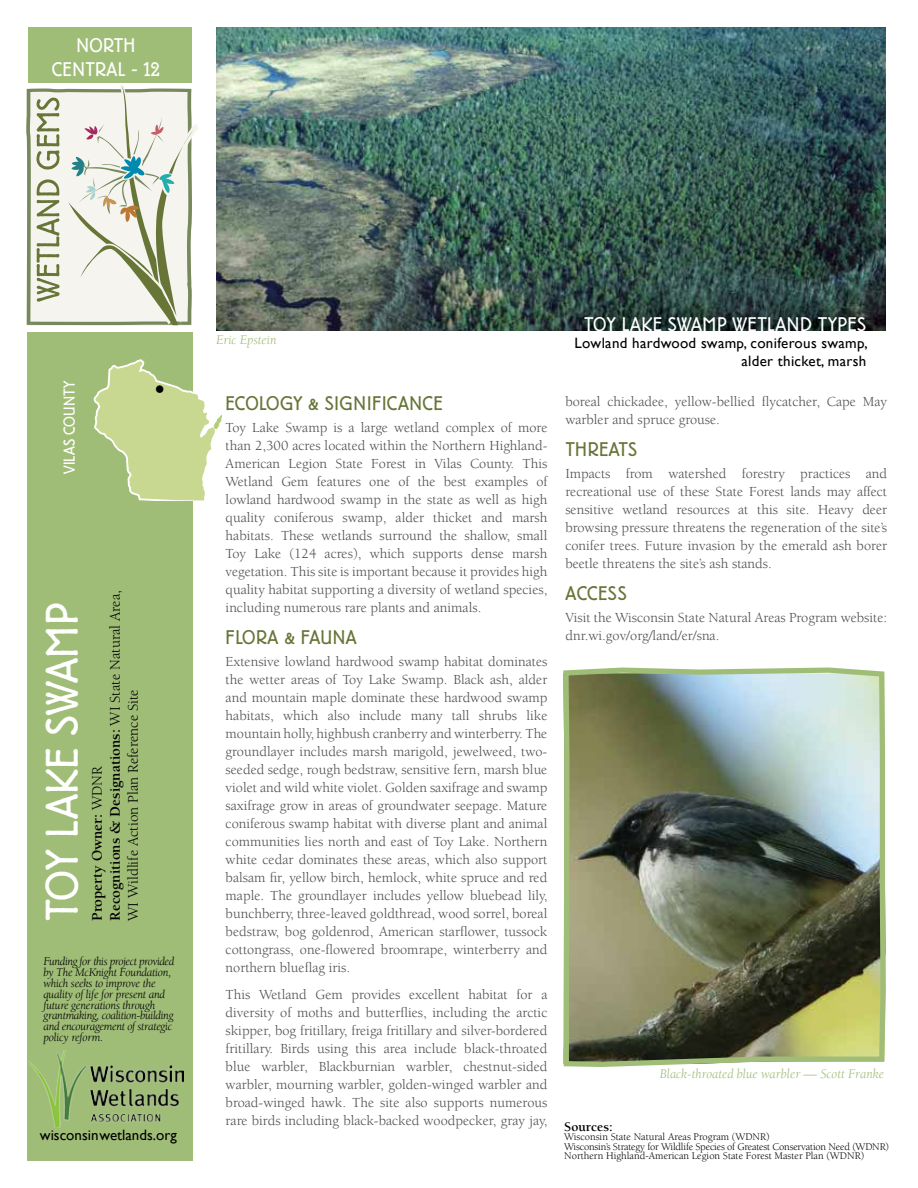
<style>
.page{position:relative;width:918px;height:1188px;background:#fff}
.page>*{position:absolute;margin:0;border:0;box-sizing:border-box;transform-origin:0 0}
.t1{font:300 45px "Berliner Grotesk";color:#fff}
.t2{font:30px "Times New Roman";color:#000}
.t3{font:300 19.5px "Berliner Grotesk";letter-spacing:.02em;color:#677538}
.t4{font:300 19.5px/23.4px "Berliner Grotesk";letter-spacing:.02em;color:#fff;text-align:center}
.t5{font:300 15.75px "Berliner Grotesk";color:#fff}
.t6{font:15px/18px "Berkeley Std";color:#000}
.t7{font:15px/17.2px "Gill Sans";letter-spacing:.02em;color:#000;text-align:right}
.t8{font:15px "Gill Sans";color:#000}
.t9{font:14.25px/18px "Berkeley Std";color:#4e4c4d;text-align:justify}
.t10{font:italic 13.5px "Berkeley Std";color:#a0bd78}
.t11{font:700 13.5px "Berkeley Std";color:#000}
.t12{font:italic 12px/10.8px "Berkeley Std";letter-spacing:-.02em;color:#000}
.t13{font:10.5px/9.6px "Berkeley Std";color:#000}
.s1{font-weight:700}
</style>
<div class="page">
<div style="left:28px;top:27px;width:164px;height:56px;background:#a0bd78"></div>
<div style="left:28px;top:332px;width:165px;height:829px;background:#a0bd78"></div>
<img style="left:216px;top:27px;width:670px;height:304px">
<svg style="left:26px;top:85px;width:172px;height:240px;background:#d9dcce"></svg>
<svg style="left:94px;top:359px;width:128px;height:142px"></svg>
<img style="left:563px;top:667px;width:323px;height:400px">
<img style="left:28px;top:1051px;width:155px;height:77px">
<h3 class="t4" style="left:52px;top:34px;width:110px">NORTH<br>CENTRAL - 12</h3>
<p class="t5" style="left:60px;top:474px;width:95px;rotate:-90deg">VILAS COUNTY</p>
<h2 class="t2" style="left:154px;top:368px;width:12px">•</h2>
<h1 class="t1" style="left:37px;top:921px;width:318px;rotate:-90deg">TOY LAKE SWAMP</h1>
<p class="t6" style="left:88px;top:921px;width:332px;rotate:-90deg"><span class="s1">Property Owner:</span> WDNR<br><span class="s1">Recognitions &amp; Designations:</span> WI State Natural Area,<br>WI Wildlife Action Plan Reference Site</p>
<p class="t12" style="left:44px;top:957px;width:132px">Funding for this project provided by The McKnight Foundation, which seeks to improve the quality of life for present and future generations through grantmaking, coalition-building and encouragement of strategic policy reform.</p>
<p class="t8" style="left:40px;top:1127px;width:138px">wisconsinwetlands.org</p>
<p class="t10" style="left:216px;top:333px;width:62px">Eric Epstein</p>
<h3 class="t3" style="left:226px;top:392px;width:218px">ECOLOGY &amp; SIGNIFICANCE</h3>
<p class="t9" style="left:226px;top:419px;width:323px">Toy Lake Swamp is a large wetland complex of more than 2,300 acres located within the Northern Highland-American Legion State Forest in Vilas County. This Wetland Gem features one of the best examples of lowland hardwood swamp in the state as well as high quality coniferous swamp, alder thicket and marsh habitats. These wetlands surround the shallow, small Toy Lake (124 acres), which supports dense marsh vegetation. This site is important because it provides high quality habitat supporting a diversity of wetland species, including numerous rare plants and animals.</p>
<h3 class="t3" style="left:226px;top:626px;width:133px">FLORA &amp; FAUNA</h3>
<p class="t9" style="left:226px;top:653px;width:323px">Extensive lowland hardwood swamp habitat dominates the wetter areas of Toy Lake Swamp. Black ash, alder and mountain maple dominate these hardwood swamp habitats, which also include many tall shrubs like mountain holly, highbush cranberry and winterberry. The groundlayer includes marsh marigold, jewelweed, two&shy;seeded sedge, rough bedstraw, sensitive fern, marsh blue violet and wild white violet. Golden saxifrage and swamp saxifrage grow in areas of groundwater seepage. Mature coniferous swamp habitat with diverse plant and animal communities lies north and east of Toy Lake. Northern white cedar dominates these areas, which also support balsam fir, yellow birch, hemlock, white spruce and red maple. The groundlayer includes yellow bluebead lily, bunchberry, three-leaved goldthread, wood sorrel, boreal bedstraw, bog goldenrod, American starflower, tussock cottongrass, one-flowered broomrape, winterberry and northern blueflag iris.</p>
<p class="t9" style="left:226px;top:986px;width:323px">This Wetland Gem provides excellent habitat for a diversity of moths and butterflies, including the arctic skipper, bog fritillary, freiga fritillary and silver-bordered fritillary. Birds using this area include black-throated blue warbler, Blackburnian warbler, chestnut-sided warbler, mourning warbler, golden-winged warbler and broad-winged hawk. The site also supports numerous rare birds including black-backed woodpecker, gray jay,</p>
<h3 class="t4" style="left:584px;top:313px;width:284px">TOY LAKE SWAMP WETLAND TYPES</h3>
<p class="t7" style="left:575px;top:335px;width:295px">Lowland hardwood swamp, coniferous swamp, alder thicket, marsh</p>
<p class="t9" style="left:565px;top:392px;width:323px">boreal chickadee, yellow-bellied flycatcher, Cape May warbler and spruce grouse.</p>
<h3 class="t3" style="left:565px;top:438px;width:73px">THREATS</h3>
<p class="t9" style="left:565px;top:464px;width:323px">Impacts from watershed forestry practices and recreational use of these State Forest lands may affect sensitive wetland resources at this site. Heavy deer browsing pressure threatens the regeneration of the site’s conifer trees. Future invasion by the emerald ash borer beetle threatens the site’s ash stands.</p>
<h3 class="t3" style="left:565px;top:582px;width:63px">ACCESS</h3>
<p class="t9" style="left:565px;top:608px;width:323px">Visit the Wisconsin State Natural Areas Program website: dnr.wi.gov/org/land/er/sna.</p>
<p class="t10" style="left:660px;top:1067px;width:226px">Black-throated blue warbler — Scott Franke</p>
<p class="t11" style="left:564px;top:1119px;width:50px">Sources:</p>
<p class="t13" style="left:564px;top:1132px;width:326px">Wisconsin State Natural Areas Program (WDNR)<br>Wisconsin’s Strategy for Wildlife Species of Greatest Conservation Need (WDNR)<br>Northern Highland-American Legion State Forest Master Plan (WDNR)</p>
</div>
